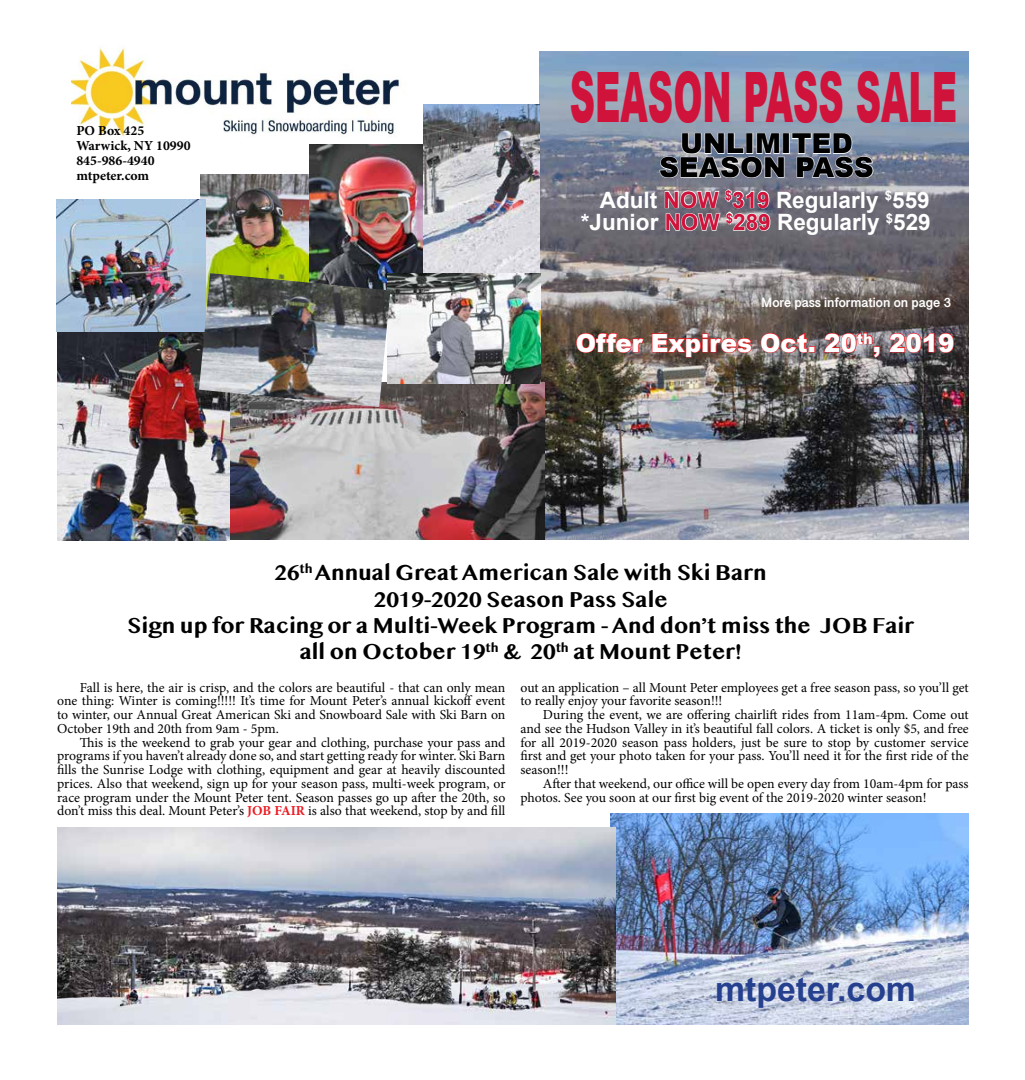
<style>
.page{position:relative;width:1025px;height:1080px;background:#fff}
.page>*{position:absolute;margin:0;border:0;box-sizing:border-box;transform-origin:0 0}
.t1{font:900 69.5px "Arial";color:#d0133b;scale:.5 1}
.t2{font:700 33.75px "Arial";color:#25408f}
.t3{font:900 27.5px/23.8px "Arial";color:#000;text-align:center}
.t4{font:900 25px "Arial";color:#fff}
.t5{font:700 22.5px/26.2px "Sinhala MN";color:#000;text-align:center}
.t6{font:700 22.5px/22.5px "Arial";color:#fff;text-align:right}
.t7{font:13.75px/13.8px "Minion Pro";letter-spacing:-.005em;color:#000;text-align:justify}
.t8{font:700 13.75px/15px "Minion Pro";color:#000}
.t9{font:700 13.75px "Malayalam Sangam MN";color:#fff}
.s1{color:#fff}
.s2{color:#d0133b}
.s3{font-weight:700;color:#ed1c24}
</style>
<div class="page">
<img style="left:539px;top:51px;width:429px;height:489px">
<img style="left:71px;top:47px;width:353px;height:97px">
<img style="left:57px;top:331px;width:173px;height:210px">
<img style="left:201px;top:174px;width:108px;height:99px">
<img style="left:309px;top:144px;width:115px;height:129px">
<svg style="left:664px;top:189px;width:106px;height:43px;background:#9e9ca4"></svg>
<svg style="left:658px;top:128px;width:216px;height:51px;background:#99a2b4"></svg>
<img style="left:56px;top:199px;width:150px;height:132px">
<img style="left:424px;top:104px;width:115px;height:169px">
<img style="left:231px;top:383px;width:313px;height:157px">
<img style="left:390px;top:273px;width:150px;height:111px">
<img style="left:199px;top:273px;width:191px;height:134px">
<svg style="left:575px;top:332px;width:69px;height:22px;background:#82433a"></svg>
<svg style="left:651px;top:333px;width:101px;height:25px;background:#8c4c48"></svg>
<svg style="left:760px;top:332px;width:48px;height:22px"></svg>
<div style="left:808px;top:346px;width:7px;height:6px;border:1px solid #ed1c24"></div>
<svg style="left:823px;top:331px;width:57px;height:27px;background:#966467"></svg>
<svg style="left:888px;top:332px;width:66px;height:22px"></svg>
<img style="left:610px;top:814px;width:358px;height:210px">
<img style="left:57px;top:827px;width:558px;height:197px">
<p class="t8" style="left:76px;top:122px;width:122px">PO Box 425<br>Warwick, NY 10990<br>845-986-4940 mtpeter.com<span class="s1">mtpeter.</span></p>
<h1 class="t1" style="left:569px;top:46px;width:775px">SEASON PASS SALE</h1>
<h3 class="t3" style="left:659px;top:131px;width:216px">UNLIMITED<br>SEASON PASS</h3>
<h3 class="t6" style="left:580px;top:189px;width:351px">Adult <span class="s2">NOW</span> <sup>$</sup><span class="s2">319</span> Regularly <sup>$</sup>559 *Junior <span class="s2">NOW</span> <sup>$</sup><span class="s2">289</span> Regularly <sup>$</sup>529</h3>
<p class="t9" style="left:761px;top:295px;width:191px">More pass information on page 3</p>
<h3 class="t4" style="left:575px;top:325px;width:380px">Offer Expires Oct. 20<sup>th</sup>, 2019</h3>
<h3 class="t5" style="left:127px;top:561px;width:788px">26<sup>th</sup> Annual Great American Sale with Ski Barn<br>2019-2020 Season Pass Sale<br>Sign up for Racing or a Multi-Week Program - And don’t miss the JOB Fair all on October 19<sup>th</sup> &amp; 20<sup>th</sup> at Mount Peter!</h3>
<p class="t7" style="left:57px;top:680px;width:449px;text-indent:22px">Fall is here, the air is crisp, and the colors are beautiful - that can only mean one thing: Winter is coming!!!!! It’s time for Mount Peter’s annual kickoff event to winter, our Annual Great American Ski and Snowboard Sale with Ski Barn on October 19th and 20th from 9am - 5pm.</p>
<p class="t7" style="left:57px;top:735px;width:449px;text-indent:22px">This is the weekend to grab your gear and clothing, purchase your pass and programs if you haven’t already done so, and start getting ready for winter. Ski Barn fills the Sunrise Lodge with clothing, equipment and gear at heavily discounted prices. Also that weekend, sign up for your season pass, multi-week program, or race program under the Mount Peter tent. Season passes go up after the 20th, so don’t miss this deal. Mount Peter’s <span class="s3">JOB FAIR</span> is also that weekend, stop by and fill</p>
<p class="t7" style="left:520px;top:680px;width:449px">out an application – all Mount Peter employees get a free season pass, so you’ll get to really enjoy your favorite season!!!</p>
<p class="t7" style="left:520px;top:708px;width:449px;text-indent:22px">During the event, we are offering chairlift rides from 11am-4pm. Come out and see the Hudson Valley in it’s beautiful fall colors. A ticket is only $5, and free for all 2019-2020 season pass holders, just be sure to stop by customer service first and get your photo taken for your pass. You’ll need it for the first ride of the season!!!</p>
<p class="t7" style="left:520px;top:777px;width:449px;text-indent:22px">After that weekend, our office will be open every day from 10am-4pm for pass photos. See you soon at our first big event of the 2019-2020 winter season!</p>
<h2 class="t2" style="left:715px;top:967px;width:202px">mtpeter.com</h2>
</div>
